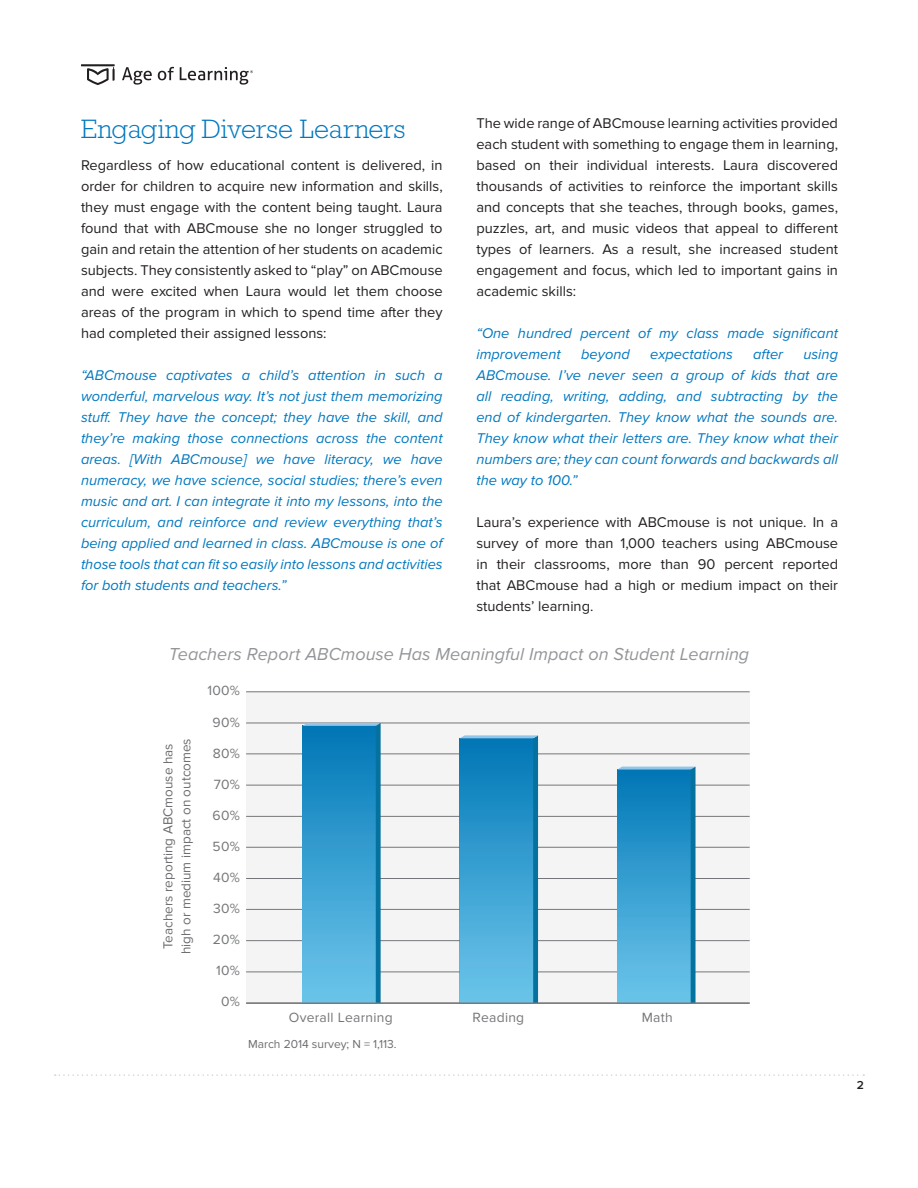
<style>
.page{position:relative;width:918px;height:1188px;background:#fff}
.page>*{position:absolute;margin:0;border:0;box-sizing:border-box;transform-origin:0 0}
.t1{font:300 27px "Rockwell Std";letter-spacing:-.005em;color:#0078c0}
.t2{font:italic 18px "Proxima Nova";color:#939598}
.t3{font:14.7px/21px "Proxima Nova";color:#231f20;text-align:justify}
.t4{font:italic 14.7px/21px "Proxima Nova";color:#0078c0;text-align:justify}
.t5{font:13.8px "Proxima Nova";letter-spacing:.02em;color:#757679}
.t6{font:13.5px/18px "Proxima Nova";color:#6c6d70;text-align:center}
.t7{font:12px "Proxima Nova";color:#6c6d70}
.t8{font:600 12px "Proxima Nova";color:#231f20}
</style>
<div class="page">
<hr style="left:81px;top:64px;width:34px;height:2px;background:#231f20">
<svg style="left:87px;top:67px;width:28px;height:18px"></svg>
<svg style="left:122px;top:67px;width:30px;height:18px"></svg>
<svg style="left:158px;top:67px;width:16px;height:13px"></svg>
<svg style="left:180px;top:67px;width:73px;height:18px"></svg>
<div style="left:246px;top:692px;width:504px;height:311px;background:#eeeeef"></div>
<hr style="left:246px;top:971px;width:504px;height:1px;background:#757679">
<hr style="left:246px;top:940px;width:504px;height:1px;background:#757679">
<hr style="left:246px;top:909px;width:504px;height:1px;background:#757679">
<hr style="left:246px;top:878px;width:504px;height:1px;background:#757679">
<hr style="left:246px;top:847px;width:504px;height:1px;background:#757679">
<hr style="left:246px;top:816px;width:504px;height:1px;background:#757679">
<hr style="left:246px;top:785px;width:504px;height:1px;background:#757679">
<hr style="left:246px;top:753px;width:504px;height:1px;background:#757679">
<hr style="left:246px;top:723px;width:504px;height:1px;background:#757679">
<hr style="left:246px;top:691px;width:504px;height:1px;background:#757679">
<svg style="left:460px;top:735px;width:78px;height:267px;background:#359cce"></svg>
<svg style="left:617px;top:767px;width:79px;height:235px;background:#369cce"></svg>
<svg style="left:302px;top:723px;width:79px;height:279px;background:#369cce"></svg>
<hr style="left:246px;top:1002px;width:504px;height:2px;background:#757679">
<svg style="left:55px;top:1074px;width:809px;height:2px"></svg>
<h1 class="t1" style="left:81px;top:114px;width:326px">Engaging Diverse Learners</h1>
<p class="t3" style="left:81px;top:154px;width:363px">Regardless of how educational content is delivered, in order for children to acquire new information and skills, they must engage with the content being taught. Laura found that with ABCmouse she no longer struggled to gain and retain the attention of her students on academic subjects. They consistently asked to “play” on ABCmouse and were excited when Laura would let them choose areas of the program in which to spend time after they had completed their assigned lessons:</p>
<p class="t4" style="left:81px;top:364px;width:363px">“ABCmouse captivates a child’s attention in such a wonderful, marvelous way. It’s not just them memorizing stuff. They have the concept; they have the skill, and they’re making those connections across the content areas. [With ABCmouse] we have literacy, we have numeracy, we have science, social studies; there’s even music and art. I can integrate it into my lessons, into the curriculum, and reinforce and review everything that’s being applied and learned in class. ABCmouse is one of those tools that can fit so easily into lessons and activities for both students and teachers.”</p>
<p class="t3" style="left:476px;top:112px;width:363px">The wide range of ABCmouse learning activities provided each student with something to engage them in learning, based on their individual interests. Laura discovered thousands of activities to reinforce the important skills and concepts that she teaches, through books, games, puzzles, art, and music videos that appeal to different types of learners. As a result, she increased student engagement and focus, which led to important gains in academic skills:</p>
<p class="t4" style="left:476px;top:322px;width:363px">“One hundred percent of my class made significant improvement</p>
<p class="t4" style="left:581px;top:343px;width:50px">beyond</p>
<p class="t4" style="left:650px;top:343px;width:84px">expectations</p>
<p class="t4" style="left:753px;top:343px;width:31px">after</p>
<p class="t4" style="left:476px;top:343px;width:363px;text-indent:327px">using ABCmouse. I’ve never seen a group of kids that are all reading, writing, adding, and subtracting by the end of kindergarten. They know what the sounds are.<br>They know what their letters are. They know what their numbers are; they can count forwards and backwards all the way to 100.”</p>
<p class="t3" style="left:476px;top:511px;width:363px">Laura’s experience with ABCmouse is not unique. In a survey of more than 1,000 teachers using ABCmouse in their classrooms, more than 90 percent reported that ABCmouse had a high or medium impact on their students’ learning.</p>
<p class="t2" style="left:169px;top:644px;width:582px">Teachers Report ABCmouse Has Meaningful Impact on Student Learning</p>
<p class="t5" style="left:207px;top:683px;width:34px">100%</p>
<p class="t6" style="left:159px;top:954px;width:217px;rotate:-90deg">Teachers reporting ABCmouse has high or medium impact on outcomes</p>
<p class="t5" style="left:213px;top:714px;width:29px">90%</p>
<p class="t5" style="left:213px;top:745px;width:29px">80%</p>
<p class="t5" style="left:214px;top:776px;width:28px">70%</p>
<p class="t5" style="left:213px;top:807px;width:29px">60%</p>
<p class="t5" style="left:213px;top:838px;width:29px">50%</p>
<p class="t5" style="left:213px;top:870px;width:28px">40%</p>
<p class="t5" style="left:213px;top:901px;width:28px">30%</p>
<p class="t5" style="left:213px;top:932px;width:29px">20%</p>
<p class="t5" style="left:216px;top:963px;width:25px">10%</p>
<p class="t5" style="left:221px;top:994px;width:20px">0%</p>
<p class="t5" style="left:289px;top:1009px;width:105px">Overall Learning</p>
<p class="t5" style="left:472px;top:1009px;width:53px">Reading</p>
<p class="t5" style="left:642px;top:1009px;width:33px">Math</p>
<p class="t7" style="left:248px;top:1037px;width:150px">March 2014 survey; N = 1,113.</p>
<p class="t8" style="left:857px;top:1078px;width:9px">2</p>
</div>
